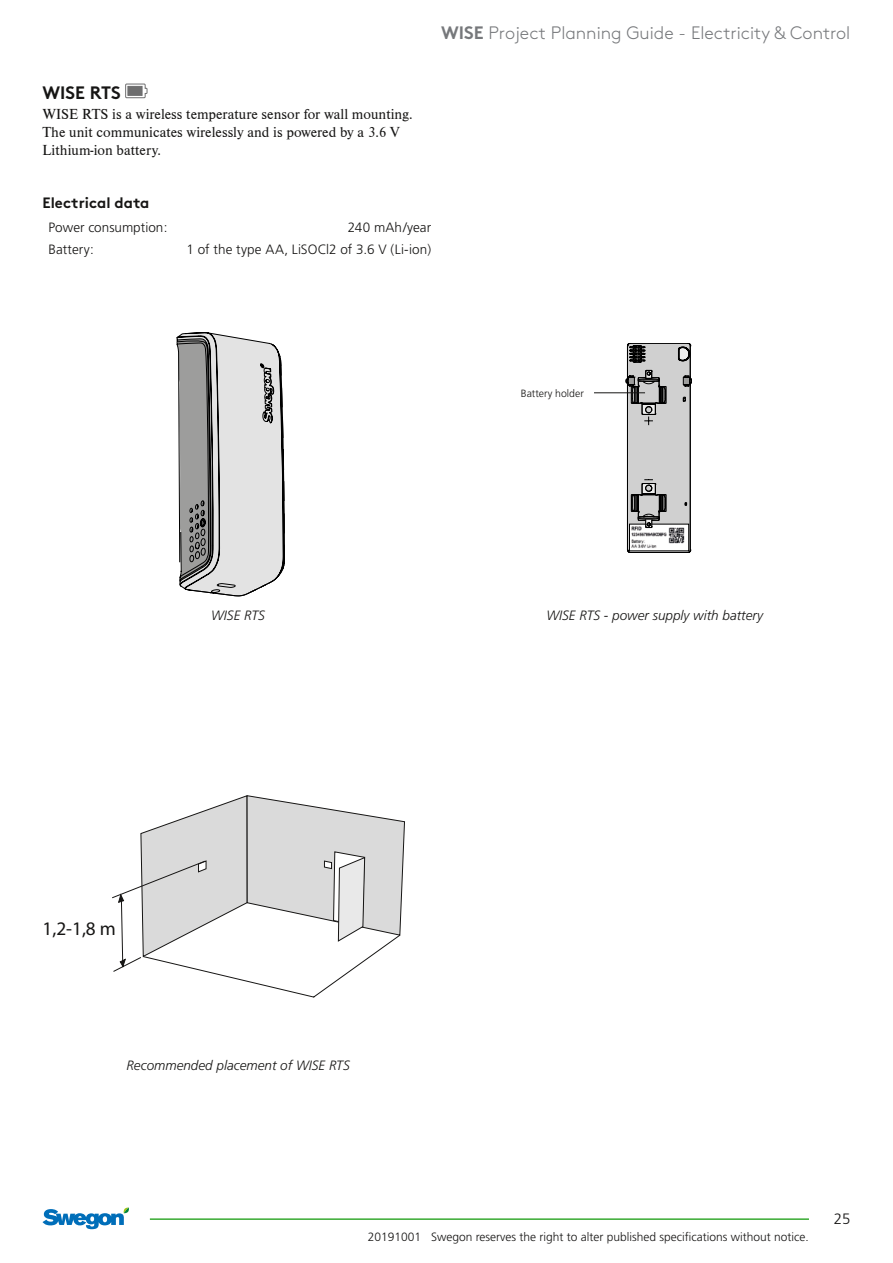
<style>
.page{position:relative;width:893px;height:1263px;background:#fff}
.page>*{position:absolute;margin:0;border:0;box-sizing:border-box;transform-origin:0 0}
.t1{font:19.2px "Myriad Pro";color:#161514}
.t2{font:300 18px "Swegon Brown";color:#76787b}
.t3{font:700 18px "Swegon Brown";color:#161514}
.t4{font:15px/18px "Nimbus Rom D";color:#161514}
.t5{font:700 15px "Swegon Brown";color:#161514}
.t6{font:300 15px "Frutiger";color:#161514}
.t7{font:300 13.5px "Frutiger";letter-spacing:.005em;color:#161514}
.t8{font:italic 300 13.5px "Frutiger";color:#161514}
.t9{font:300 12px "Frutiger";color:#161514}
.t10{font:300 10.5px "Frutiger";color:#161514}
.s1{font-weight:700}
</style>
<div class="page">
<svg style="left:43px;top:1207px;width:86px;height:22px"></svg>
<hr style="left:150px;top:1218px;width:659px;height:2px;background:#37aa32">
<svg style="left:125px;top:83px;width:22px;height:16px"></svg>
<div style="left:128px;top:86px;width:14px;height:10px;background:#6e6e6f;border:1px solid #6e6e6f"></div>
<svg style="left:177px;top:332px;width:108px;height:264px;background:#bababa"></svg>
<svg style="left:626px;top:343px;width:66px;height:210px;background:#a8a8a8"></svg>
<hr style="left:594px;top:392px;width:51px;height:1px;background:#161514">
<svg style="left:112px;top:795px;width:293px;height:203px"></svg>
<p class="t2" style="left:441px;top:19px;width:411px"><span class="s1">WISE</span> Project Planning Guide - Electricity &amp; Control</p>
<p class="t3" style="left:43px;top:78px;width:80px">WISE RTS</p>
<p class="t4" style="left:43px;top:105px;width:372px">WISE RTS is a wireless temperature sensor for wall mounting.<br>The unit communicates wirelessly and is powered by a 3.6 V<br>Lithium-ion battery.</p>
<p class="t5" style="left:43px;top:191px;width:108px">Electrical data</p>
<p class="t7" style="left:49px;top:220px;width:121px">Power consumption:</p>
<p class="t7" style="left:348px;top:220px;width:85px">240 mAh/year</p>
<p class="t7" style="left:49px;top:242px;width:47px">Battery:</p>
<p class="t7" style="left:187px;top:242px;width:246px">1 of the type AA, LiSOCl2 of 3.6 V (Li-ion)</p>
<p class="t10" style="left:521px;top:388px;width:64px">Battery holder</p>
<p class="t8" style="left:211px;top:607px;width:55px">WISE RTS</p>
<p class="t8" style="left:546px;top:607px;width:218px">WISE RTS - power supply with battery</p>
<p class="t1" style="left:43px;top:917px;width:75px">1,2-1,8 m</p>
<p class="t8" style="left:126px;top:1057px;width:225px">Recommended placement of WISE RTS</p>
<p class="t9" style="left:368px;top:1229px;width:443px">20191001 Swegon reserves the right to alter published specifications without notice.</p>
<p class="t6" style="left:834px;top:1211px;width:18px">25</p>
</div>
